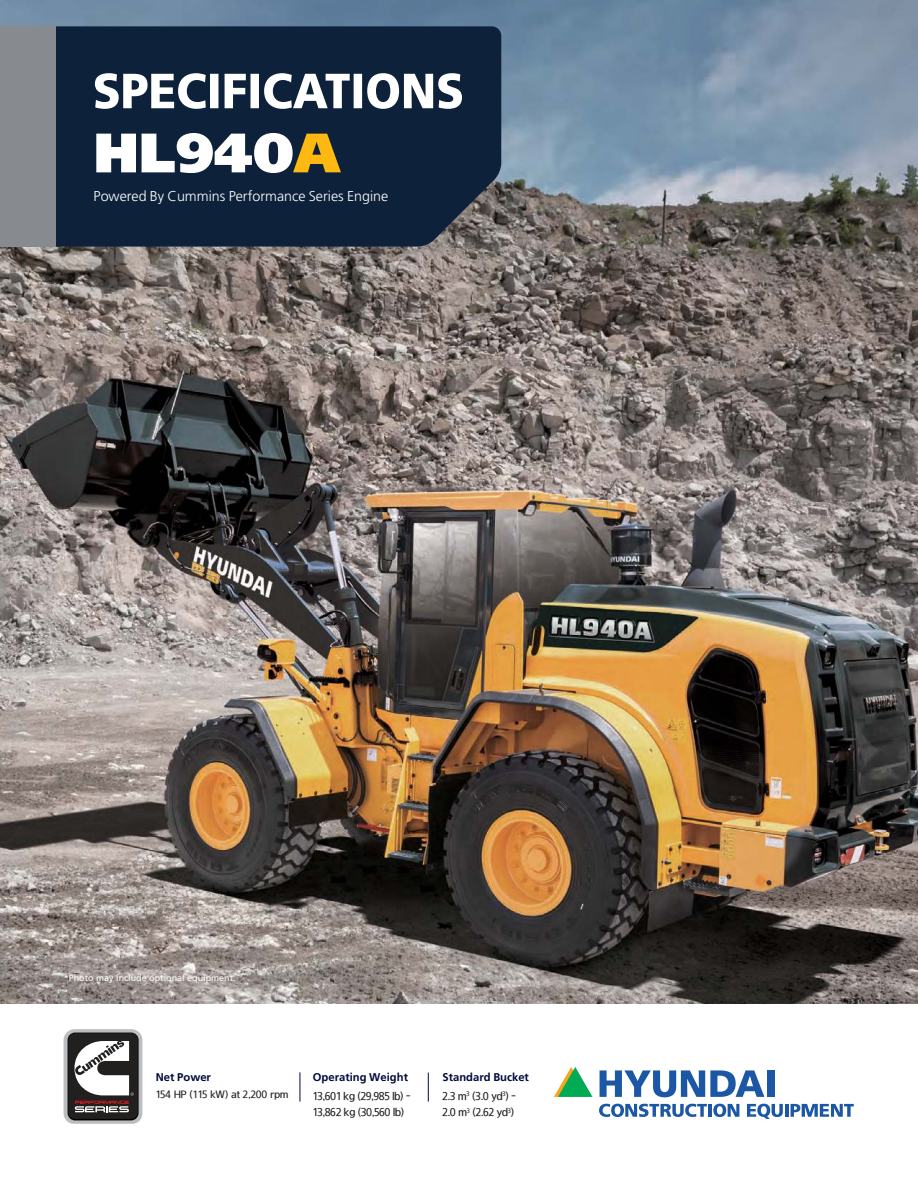
<style>
.page{position:relative;width:918px;height:1188px;background:#fff}
.page>*{position:absolute;margin:0;border:0;box-sizing:border-box;transform-origin:0 0}
.t1{font:900 55.5px "Frutiger";color:#fff}
.t2{font:300 14.25px "Frutiger";color:#fff}
.t3{font:500 11.25px/16.5px "HYUNDAI";letter-spacing:-.025em;color:#221f1f}
.t4{font:700 11.25px "Frutiger";color:#00093b}
.t5{font:500 10.5px "HYUNDAI";color:#221f1f}
.t6{font:9px "Frutiger LT Std";color:#fff}
.s1{color:#fdb812}
</style>
<div class="page">
<img style="left:0;top:0;width:918px;height:1004px">
<div style="left:55px;top:26px;width:446px;height:221px;background:#0d223a"></div>
<div style="left:0;top:26px;width:55px;height:221px;background:#878b8f"></div>
<svg style="left:95px;top:73px;width:367px;height:36px"></svg>
<svg style="left:600px;top:1070px;width:164px;height:27px"></svg>
<div style="left:767px;top:1070px;width:7px;height:27px;background:#1b57a5"></div>
<svg style="left:554px;top:1067px;width:39px;height:30px"></svg>
<svg style="left:599px;top:1104px;width:108px;height:13px"></svg>
<hr style="left:708px;top:1104px;width:4px;height:13px;background:#1b57a5">
<svg style="left:713px;top:1104px;width:26px;height:13px"></svg>
<svg style="left:747px;top:1104px;width:107px;height:15px"></svg>
<svg style="left:64px;top:1029px;width:78px;height:95px"></svg>
<hr style="left:300px;top:1072px;width:1px;height:30px;background:#00093b">
<svg style="left:428px;top:1073px;width:1px;height:29px"></svg>
<h1 class="t1" style="left:94px;top:121px;width:248px">HL940<span class="s1">A</span></h1>
<p class="t2" style="left:94px;top:190px;width:296px">Powered By Cummins Performance Series Engine</p>
<p class="t6" style="left:64px;top:974px;width:174px">*Photo may include optional equipment.</p>
<p class="t4" style="left:156px;top:1073px;width:57px">Net Power</p>
<p class="t5" style="left:156px;top:1090px;width:134px">154 HP (115 kW) at 2,200 rpm</p>
<p class="t4" style="left:313px;top:1073px;width:97px">Operating Weight</p>
<p class="t3" style="left:313px;top:1088px;width:100px">13,601 kg (29,985 lb) -<br>13,862 kg (30,560 lb)</p>
<p class="t4" style="left:443px;top:1073px;width:88px">Standard Bucket</p>
<p class="t3" style="left:443px;top:1088px;width:75px">2.3 m<sup>3</sup> (3.0 yd<sup>3</sup>) -<br>2.0 m<sup>3</sup> (2.62 yd<sup>3</sup>)</p>
</div>
